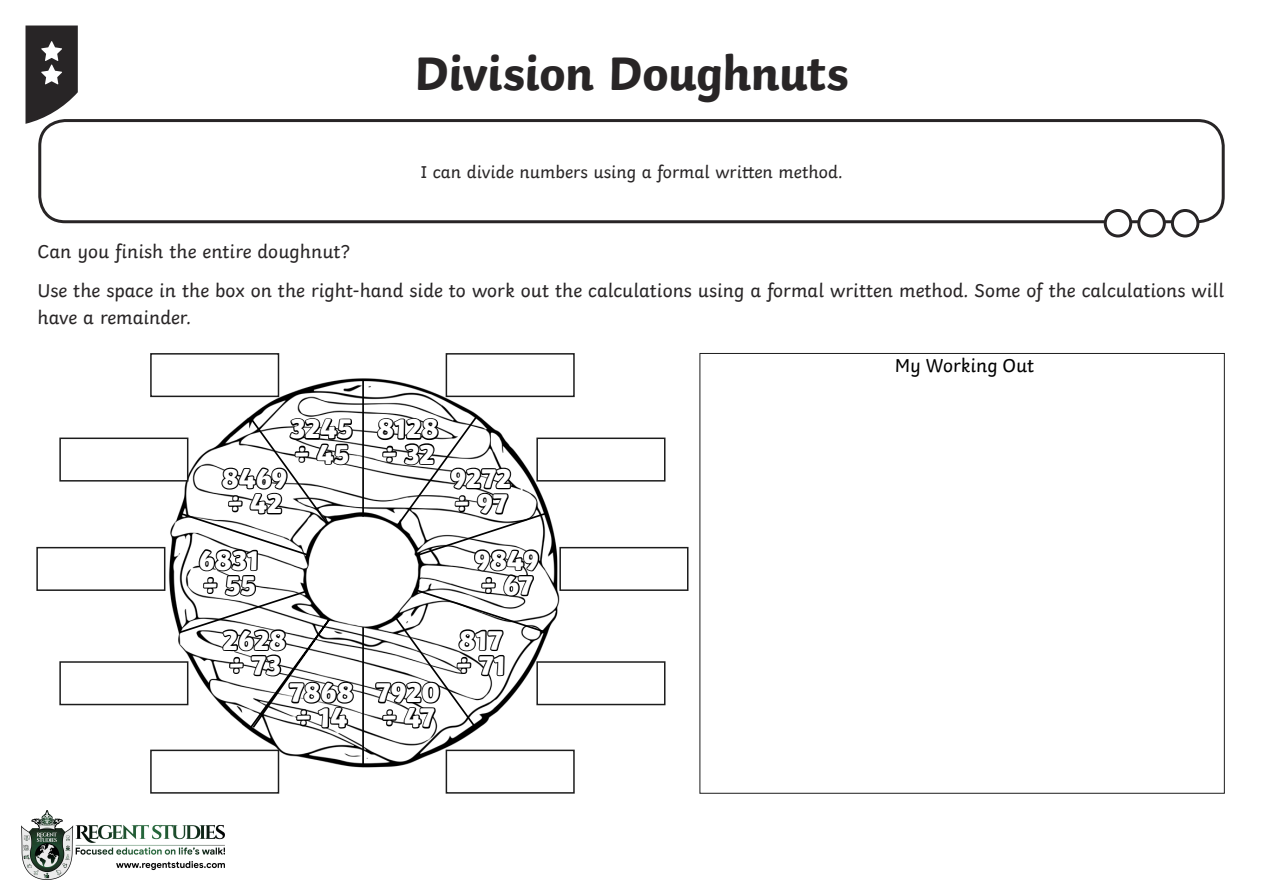
<style>
.page{position:relative;width:1263px;height:893px;background:#fff}
.page>*{position:absolute;margin:0;border:0;box-sizing:border-box;transform-origin:0 0}
.Heading_1{font:700 49.5px "Twinkl";letter-spacing:-.01em;color:#282526}
.Answers{font:800 28.5px/25.2px "Twinkl";color:#fff}
.KS2_Body_Copy{font:19.5px/27px "Twinkl";color:#282526}
.Answers-2{font:19.5px "Twinkl";color:#000}
.Aim{font:18px "Twinkl";color:#282526}
</style>
<div class="page">
<svg style="left:26px;top:26px;width:52px;height:98px"></svg>
<div style="left:40px;top:121px;width:1183px;height:101px;background:#fff;border-radius:26px"></div>
<div style="left:38px;top:119px;width:1187px;height:104px;border:3px solid #282526;border-radius:26px"></div>
<div style="left:1105px;top:210px;width:26px;height:26px;background:#fff;border-radius:50%"></div>
<div style="left:1104px;top:209px;width:28px;height:28px;border:3px solid #282526;border-radius:50%"></div>
<div style="left:1139px;top:210px;width:25px;height:26px;background:#fff;border-radius:50%"></div>
<div style="left:1137px;top:209px;width:29px;height:28px;border:3px solid #282526;border-radius:50%"></div>
<div style="left:1172px;top:210px;width:26px;height:26px;background:#fff;border-radius:50%"></div>
<div style="left:1171px;top:209px;width:28px;height:28px;border:3px solid #282526;border-radius:50%"></div>
<img style="left:166px;top:376px;width:394px;height:392px">
<hr style="left:362px;top:379px;width:2px;height:138px;background:#000">
<hr style="left:362px;top:627px;width:2px;height:140px;background:#000">
<svg style="left:373px;top:382px;width:174px;height:412px"></svg>
<svg style="left:177px;top:382px;width:178px;height:412px"></svg>
<div style="left:446px;top:353px;width:129px;height:44px;background:#fff;border:2px solid #1c1c1c"></div>
<div style="left:536px;top:438px;width:129px;height:44px;background:#fff;border:2px solid #1c1c1c"></div>
<div style="left:559px;top:547px;width:129px;height:44px;background:#fff;border:2px solid #1c1c1c"></div>
<div style="left:536px;top:661px;width:129px;height:44px;background:#fff;border:2px solid #1c1c1c"></div>
<div style="left:446px;top:750px;width:129px;height:44px;background:#fff;border:2px solid #1c1c1c"></div>
<div style="left:150px;top:353px;width:129px;height:44px;background:#fff;border:2px solid #1c1c1c"></div>
<div style="left:59px;top:438px;width:129px;height:44px;background:#fff;border:2px solid #1c1c1c"></div>
<div style="left:36px;top:547px;width:129px;height:44px;background:#fff;border:2px solid #1c1c1c"></div>
<div style="left:59px;top:661px;width:129px;height:44px;background:#fff;border:2px solid #1c1c1c"></div>
<div style="left:150px;top:750px;width:129px;height:44px;background:#fff;border:2px solid #1c1c1c"></div>
<img style="left:22px;top:810px;width:202px;height:69px">
<p class="Heading_1" style="left:414px;top:32px;width:436px">Division Doughnuts</p>
<p class="Aim" style="left:420px;top:158px;width:424px">I can divide numbers using a formal written method.</p>
<p class="KS2_Body_Copy" style="left:37px;top:236px;width:314px">Can you finish the entire doughnut?</p>
<p class="KS2_Body_Copy" style="left:37px;top:276px;width:1188px">Use the space in the box on the right-hand side to work out the calculations using a formal written method. Some of the calculations will have a remainder.</p>
<p class="Answers" style="left:290px;top:413px;width:64px">3245 ÷ 45</p>
<p class="Answers" style="left:222px;top:462px;width:67px">8469 ÷ 42</p>
<p class="Answers" style="left:199px;top:544px;width:62px">6831 ÷ 55</p>
<p class="Answers" style="left:223px;top:624px;width:65px">2628 ÷ 73</p>
<p class="Answers" style="left:289px;top:677px;width:66px">7868 ÷ 14</p>
<p class="Answers" style="left:377px;top:413px;width:63px">8128 ÷ 32</p>
<p class="Answers" style="left:376px;top:677px;width:66px">7920 ÷ 47</p>
<p class="Answers" style="left:450px;top:462px;width:63px">9272 ÷ 97</p>
<p class="Answers" style="left:474px;top:544px;width:67px">9849 ÷ 67</p>
<p class="Answers" style="left:456px;top:624px;width:52px">817 ÷ 71</p>
<p class="Answers-2" style="left:895px;top:351px;width:141px">My Working Out</p>
</div>
